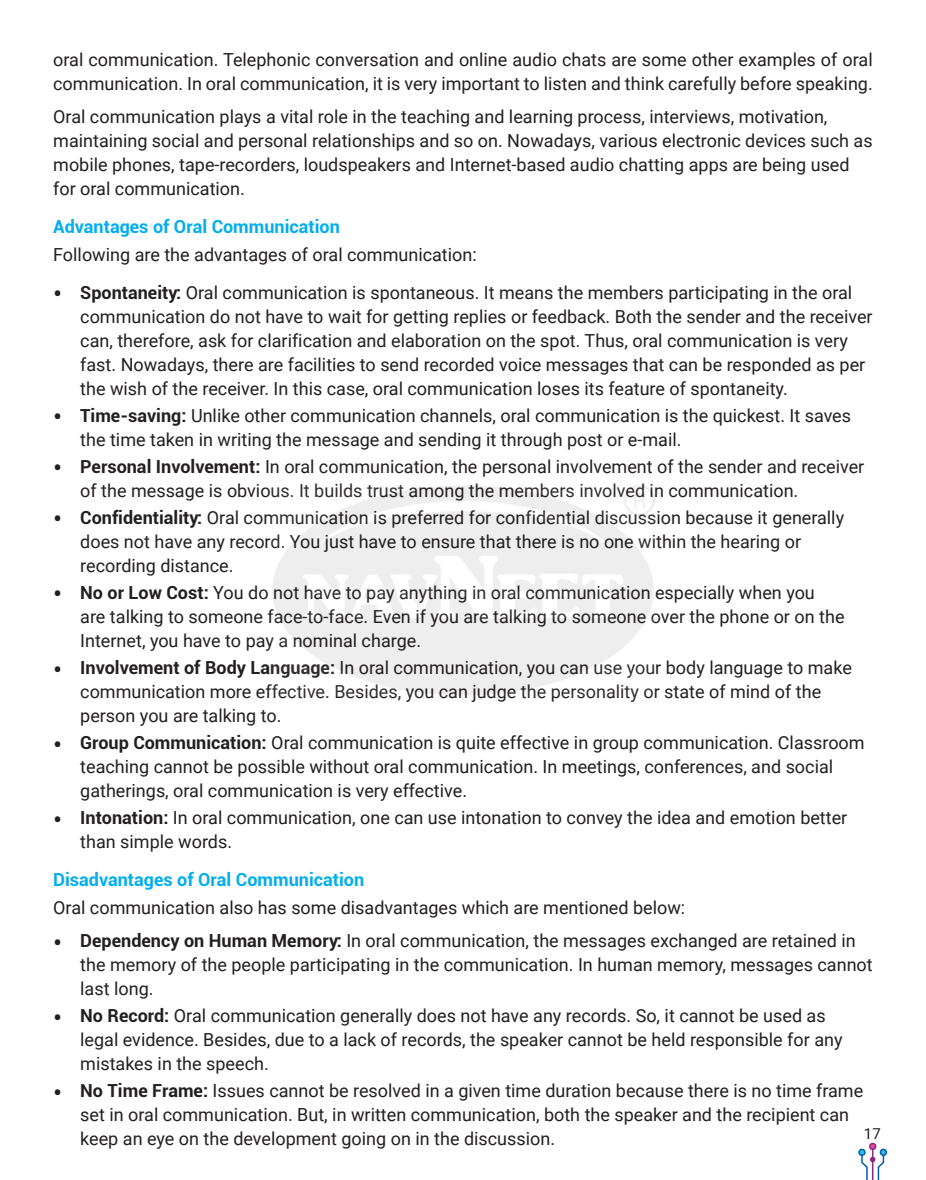
<style>
.page{position:relative;width:926px;height:1180px;background:#fff}
.page>*{position:absolute;margin:0;border:0;box-sizing:border-box;transform-origin:0 0}
.t1{font:18px/24px "Roboto";color:#231f20}
.t2{font:700 18px "Roboto";color:#00aeef}
.t3{font:15px "Roboto";color:#231f20}
.s1{font-size:27px}
.s2{font-weight:700}
</style>
<div class="page">
<div style="left:868px;top:1142px;width:8px;height:8px;border:2px solid #8e2782;border-radius:50%"></div>
<svg style="left:858px;top:1143px;width:28px;height:37px"></svg>
<hr style="left:871px;top:1149px;width:2px;height:31px;background:#8e2782">
<p class="t1" style="left:53px;top:47px;width:820px">oral communication. Telephonic conversation and online audio chats are some other examples of oral communication. In oral communication, it is very important to listen and think carefully before speaking.</p>
<p class="t1" style="left:53px;top:104px;width:820px">Oral communication plays a vital role in the teaching and learning process, interviews, motivation, maintaining social and personal relationships and so on. Nowadays, various electronic devices such as mobile phones, tape-recorders, loudspeakers and Internet-based audio chatting apps are being used for oral communication.</p>
<p class="t2" style="left:53px;top:214px;width:288px">Advantages of Oral Communication</p>
<p class="t1" style="left:53px;top:242px;width:425px">Following are the advantages of oral communication:</p>
<p class="t1" style="left:80px;top:280px;width:793px;text-indent:-27px"><span class="s1">•</span> <span class="s2">Spontaneity:</span> Oral communication is spontaneous. It means the members participating in the oral communication do not have to wait for getting replies or feedback. Both the sender and the receiver can, therefore, ask for clarification and elaboration on the spot. Thus, oral communication is very fast. Nowadays, there are facilities to send recorded voice messages that can be responded as per the wish of the receiver. In this case, oral communication loses its feature of spontaneity.</p>
<p class="t1" style="left:80px;top:403px;width:772px;text-indent:-27px"><span class="s1">•</span> <span class="s2">Time-saving:</span> Unlike other communication channels, oral communication is the quickest. It saves the time taken in writing the message and sending it through post or e-mail.</p>
<p class="t1" style="left:80px;top:454px;width:785px;text-indent:-27px"><span class="s1">•</span> <span class="s2">Personal Involvement:</span> In oral communication, the personal involvement of the sender and receiver of the message is obvious. It builds trust among the members involved in communication.</p>
<p class="t1" style="left:80px;top:505px;width:765px;text-indent:-27px"><span class="s1">•</span> <span class="s2">Confidentiality:</span> Oral communication is preferred for confidential discussion because it generally does not have any record. You just have to ensure that there is no one within the hearing or recording distance.</p>
<p class="t1" style="left:80px;top:580px;width:765px;text-indent:-27px"><span class="s1">•</span> <span class="s2">No or Low Cost:</span> You do not have to pay anything in oral communication especially when you are talking to someone face-to-face. Even if you are talking to someone over the phone or on the<br>Internet, you have to pay a nominal charge.</p>
<p class="t1" style="left:80px;top:655px;width:773px;text-indent:-27px"><span class="s1">•</span> <span class="s2">Involvement of Body Language:</span> In oral communication, you can use your body language to make communication more effective. Besides, you can judge the personality or state of mind of the person you are talking to.</p>
<p class="t1" style="left:80px;top:730px;width:785px;text-indent:-27px"><span class="s1">•</span> <span class="s2">Group Communication:</span> Oral communication is quite effective in group communication. Classroom teaching cannot be possible without oral communication. In meetings, conferences, and social gatherings, oral communication is very effective.</p>
<p class="t1" style="left:80px;top:805px;width:768px;text-indent:-27px"><span class="s1">•</span> <span class="s2">Intonation:</span> In oral communication, one can use intonation to convey the idea and emotion better than simple words.</p>
<p class="t2" style="left:53px;top:866px;width:312px">Disadvantages of Oral Communication</p>
<p class="t1" style="left:53px;top:895px;width:633px">Oral communication also has some disadvantages which are mentioned below:</p>
<p class="t1" style="left:80px;top:928px;width:793px;text-indent:-27px"><span class="s1">•</span> <span class="s2">Dependency on Human Memory:</span> In oral communication, the messages exchanged are retained in the memory of the people participating in the communication. In human memory, messages cannot last long.</p>
<p class="t1" style="left:80px;top:1003px;width:763px;text-indent:-27px"><span class="s1">•</span> <span class="s2">No Record:</span> Oral communication generally does not have any records. So, it cannot be used as legal evidence. Besides, due to a lack of records, the speaker cannot be held responsible for any mistakes in the speech.</p>
<p class="t1" style="left:80px;top:1078px;width:784px;text-indent:-27px"><span class="s1">•</span> <span class="s2">No Time Frame:</span> Issues cannot be resolved in a given time duration because there is no time frame set in oral communication. But, in written communication, both the speaker and the recipient can keep an eye on the development going on in the discussion.</p>
<p class="t3" style="left:863px;top:1122px;width:18px">17</p>
</div>
